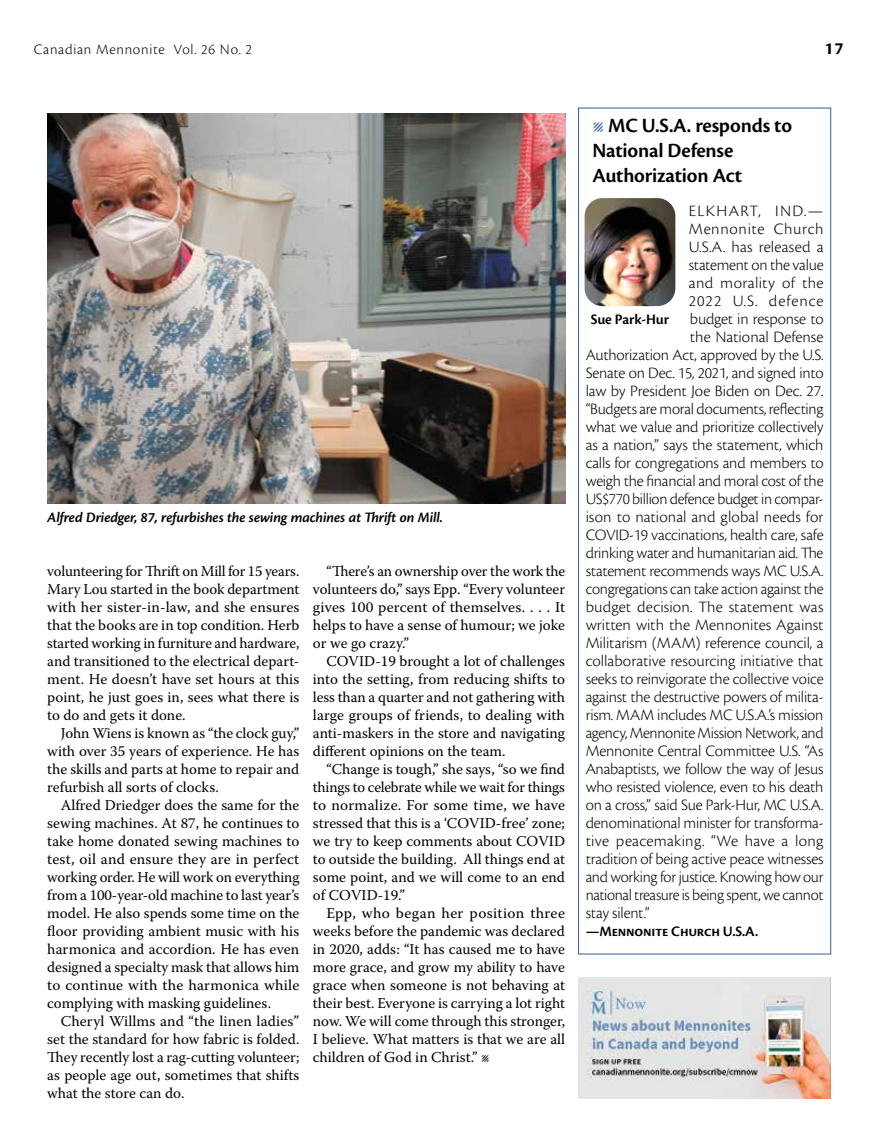
<style>
.page{position:relative;width:878px;height:1148px;background:#fff}
.page>*{position:absolute;margin:0;border:0;box-sizing:border-box;transform-origin:0 0}
.t1{font:600 21px/25.2px "Cronos Pro";letter-spacing:-.01em;color:#000}
.t2{font:700 18px "Cronos Pro";color:#000}
.t3{font:300 16.5px "Cronos Pro";letter-spacing:-.01em;color:#000}
.t4{font:300 16.5px "Cronos Pro";letter-spacing:.015em;color:#000}
.t5{font:300 16.5px "Cronos Pro";letter-spacing:.08em;color:#000}
.t6{font:15px/18px "Warnock Pro";color:#000;text-align:justify}
.t7{font:italic 600 15px "Cronos Pro";letter-spacing:-.005em;color:#000}
.t8{font:600 15px "Cronos Pro";letter-spacing:-.015em;color:#000}
.t9{font:300 15px "Cronos Pro";letter-spacing:.05em;color:#000}
.s1{font-family:"Warnock Pro";font-weight:400;color:#2e609f}
</style>
<div class="page">
<img style="left:47px;top:113px;width:518px;height:391px">
<div style="left:578px;top:108px;width:253px;height:846px;border:1px solid #2e609f"></div>
<img style="left:584px;top:198px;width:91px;height:108px">
<img style="left:578px;top:977px;width:252px;height:122px">
<p class="t9" style="left:34px;top:41px;width:220px">Canadian Mennonite Vol. 26 No. 2</p>
<p class="t2" style="left:824px;top:38px;width:20px">17</p>
<p class="t7" style="left:47px;top:509px;width:397px">Alfred Driedger, 87, refurbishes the sewing machines at Thrift on Mill.</p>
<p class="t6" style="left:313px;top:562px;width:254px;text-indent:14px">“There’s an ownership over the work the volunteers do,” says Epp. “Every volunteer gives 100 percent of themselves. . . . It helps to have a sense of humour; we joke or we go crazy.”</p>
<p class="t6" style="left:313px;top:652px;width:253px;text-indent:14px">COVID-19 brought a lot of challenges into the setting, from reducing shifts to less than a quarter and not gathering with large groups of friends, to dealing with anti-maskers in the store and navigating different opinions on the team.</p>
<p class="t6" style="left:313px;top:760px;width:254px;text-indent:14px">“Change is tough,” she says, “so we find things to celebrate while we wait for things to normalize. For some time, we have stressed that this is a ‘COVID-free’ zone; we try to keep comments about COVID to outside the building. All things end at some point, and we will come to an end of COVID-19.”</p>
<p class="t6" style="left:313px;top:904px;width:254px;text-indent:14px">Epp, who began her position three weeks before the pandemic was declared in 2020, adds: “It has caused me to have more grace, and grow my ability to have grace when someone is not behaving at their best. Everyone is carrying a lot right now. We will come through this stronger, I believe. What matters is that we are all children of God in Christ.” l</p>
<p class="t6" style="left:47px;top:562px;width:254px">volunteering for Thrift on Mill for 15 years.<br>Mary Lou started in the book department with her sister-in-law, and she ensures that the books are in top condition. Herb started working in furniture and hardware, and transitioned to the electrical depart&shy;ment. He doesn’t have set hours at this point, he just goes in, sees what there is to do and gets it done.</p>
<p class="t6" style="left:47px;top:724px;width:253px;text-indent:14px">John Wiens is known as “the clock guy,” with over 35 years of experience. He has the skills and parts at home to repair and refurbish all sorts of clocks.</p>
<p class="t6" style="left:47px;top:796px;width:254px;text-indent:14px">Alfred Driedger does the same for the sewing machines. At 87, he continues to take home donated sewing machines to test, oil and ensure they are in perfect working order. He will work on everything from a 100-year-old machine to last year’s model. He also spends some time on the floor providing ambient music with his harmonica and accordion. He has even designed a specialty mask that allows him to continue with the harmonica while complying with masking guidelines.</p>
<p class="t6" style="left:47px;top:1012px;width:254px;text-indent:14px">Cheryl Willms and “the linen ladies” set the standard for how fabric is folded.<br>They recently lost a rag-cutting volunteer; as people age out, sometimes that shifts what the store can do.</p>
<h1 class="t1" style="left:592px;top:113px;width:201px"><span class="s1">Λ</span> MC U.S.A. responds to<br>National Defense<br>Authorization Act</h1>
<p class="t5" style="left:688px;top:201px;width:136px">ELKHART, IND.—</p>
<p class="t3" style="left:688px;top:219px;width:136px">Mennonite Church</p>
<p class="t3" style="left:688px;top:237px;width:136px">U.S.A. has released a</p>
<p class="t3" style="left:688px;top:255px;width:136px">statement on the value</p>
<p class="t3" style="left:688px;top:273px;width:136px">and morality of the</p>
<p class="t3" style="left:688px;top:291px;width:136px">2022 U.S. defence</p>
<p class="t3" style="left:690px;top:309px;width:135px">budget in response to</p>
<p class="t3" style="left:690px;top:327px;width:135px">the National Defense</p>
<p class="t3" style="left:585px;top:345px;width:239px">Authorization Act, approved by the U.S.</p>
<p class="t3" style="left:585px;top:363px;width:239px">Senate on Dec. 15, 2021, and signed into</p>
<p class="t3" style="left:585px;top:381px;width:239px">law by President Joe Biden on Dec. 27.</p>
<p class="t3" style="left:585px;top:399px;width:239px">“Budgets are moral documents, reflecting</p>
<p class="t3" style="left:585px;top:417px;width:239px">what we value and prioritize collectively</p>
<p class="t3" style="left:585px;top:435px;width:239px">as a nation,” says the statement, which</p>
<p class="t3" style="left:585px;top:453px;width:239px">calls for congregations and members to</p>
<p class="t3" style="left:585px;top:471px;width:239px">weigh the financial and moral cost of the</p>
<p class="t3" style="left:585px;top:489px;width:239px">US$770 billion defence budget in compar-</p>
<p class="t3" style="left:585px;top:507px;width:239px">ison to national and global needs for</p>
<p class="t3" style="left:585px;top:525px;width:239px">COVID-19 vaccinations, health care, safe</p>
<p class="t3" style="left:585px;top:543px;width:239px">drinking water and humanitarian aid. The</p>
<p class="t3" style="left:585px;top:561px;width:239px">statement recommends ways MC U.S.A.</p>
<p class="t3" style="left:585px;top:579px;width:239px">congregations can take action against the</p>
<p class="t4" style="left:585px;top:597px;width:239px">budget decision. The statement was</p>
<p class="t3" style="left:585px;top:615px;width:239px">written with the Mennonites Against</p>
<p class="t3" style="left:585px;top:633px;width:239px">Militarism (MAM) reference council, a</p>
<p class="t3" style="left:585px;top:651px;width:239px">collaborative resourcing initiative that</p>
<p class="t3" style="left:585px;top:669px;width:239px">seeks to reinvigorate the collective voice</p>
<p class="t3" style="left:585px;top:687px;width:239px">against the destructive powers of milita-</p>
<p class="t3" style="left:585px;top:705px;width:239px">rism. MAM includes MC U.S.A.’s mission</p>
<p class="t3" style="left:585px;top:723px;width:239px">agency, Mennonite Mission Network, and</p>
<p class="t3" style="left:585px;top:741px;width:239px">Mennonite Central Committee U.S. “As</p>
<p class="t3" style="left:585px;top:759px;width:239px">Anabaptists, we follow the way of Jesus</p>
<p class="t3" style="left:585px;top:777px;width:239px">who resisted violence, even to his death</p>
<p class="t3" style="left:585px;top:795px;width:239px">on a cross,” said Sue Park-Hur, MC U.S.A.</p>
<p class="t3" style="left:585px;top:813px;width:239px">denominational minister for transforma-</p>
<p class="t4" style="left:585px;top:831px;width:239px">tive peacemaking. “We have a long</p>
<p class="t3" style="left:585px;top:849px;width:239px">tradition of being active peace witnesses</p>
<p class="t3" style="left:585px;top:867px;width:239px">and working for justice. Knowing how our</p>
<p class="t3" style="left:585px;top:885px;width:239px">national treasure is being spent, we cannot</p>
<p class="t3" style="left:585px;top:903px;width:66px">stay silent.”</p>
<p class="t8" style="left:585px;top:923px;width:174px">—Mennonite Church U.S.A.</p>
<p class="t8" style="left:590px;top:311px;width:80px">Sue Park-Hur</p>
</div>
